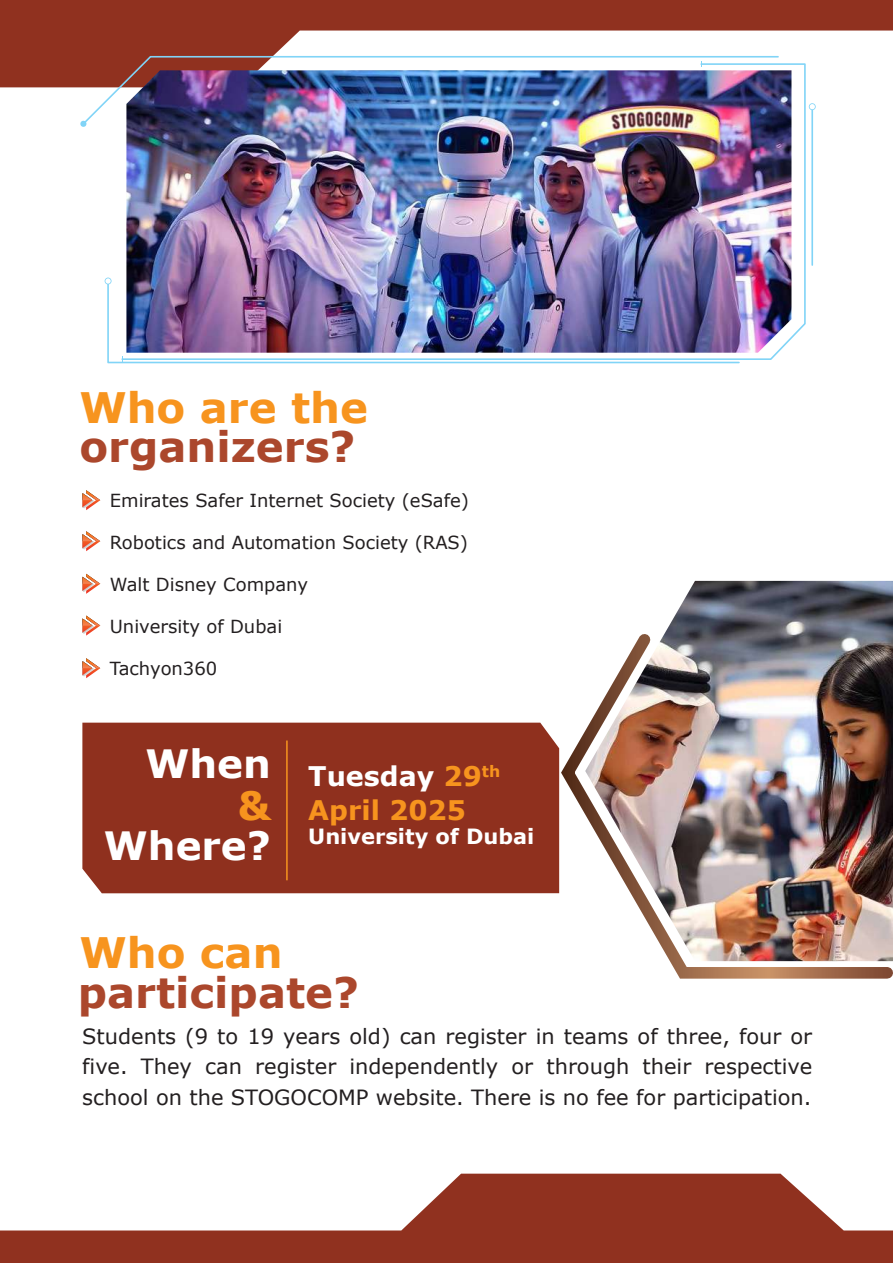
<style>
.page{position:relative;width:893px;height:1263px;background:#fff}
.page>*{position:absolute;margin:0;border:0;box-sizing:border-box;transform-origin:0 0}
.t1{font:700 42px "Verdana";color:#ab472c}
.t2{font:700 42px "Verdana";color:#f7941e}
.t3{font:700 39px "Verdana";color:#fff}
.t4{font:700 39px "Verdana";color:#f7941e}
.t5{font:700 27px/33.6px "Verdana";color:#f7941e}
.t6{font:21px/30.6px "Verdana";color:#231f20;text-align:justify}
.t7{font:700 21px "Verdana";color:#fff}
.t8{font:18px "Verdana";color:#231f20}
.s1{color:#fff}
</style>
<div class="page">
<svg style="left:0;top:1174px;width:893px;height:89px;fill:#90311f"></svg>
<svg style="left:0;top:0;width:893px;height:87px;fill:#90311f"></svg>
<svg style="left:554px;top:731px;width:339px;height:248px"></svg>
<img style="left:585px;top:581px;width:308px;height:380px">
<div style="left:82px;top:723px;width:477px;height:170px;background:#8f301e"></div>
<hr style="left:286px;top:740px;width:2px;height:140px;background:#f7941e">
<svg style="left:82px;top:490px;width:18px;height:20px"></svg>
<svg style="left:82px;top:531px;width:18px;height:20px"></svg>
<svg style="left:82px;top:574px;width:18px;height:20px"></svg>
<svg style="left:82px;top:615px;width:18px;height:21px"></svg>
<hr style="left:811px;top:107px;width:2px;height:158px;background:#81d4f7">
<svg style="left:809px;top:103px;width:7px;height:7px"></svg>
<svg style="left:81px;top:55px;width:699px;height:66px"></svg>
<svg style="left:80px;top:120px;width:7px;height:7px"></svg>
<svg style="left:106px;top:284px;width:634px;height:80px"></svg>
<svg style="left:105px;top:278px;width:7px;height:6px"></svg>
<svg style="left:121px;top:62px;width:685px;height:299px"></svg>
<img style="left:126px;top:70px;width:665px;height:283px">
<svg style="left:82px;top:658px;width:18px;height:20px"></svg>
<h1 class="t2" style="left:79px;top:378px;width:290px">Who are the</h1>
<h1 class="t1" style="left:79px;top:417px;width:278px">organizers?</h1>
<p class="t8" style="left:110px;top:488px;width:361px">Emirates Safer Internet Society (eSafe)</p>
<p class="t8" style="left:110px;top:530px;width:360px">Robotics and Automation Society (RAS)</p>
<p class="t8" style="left:110px;top:572px;width:200px">Walt Disney Company</p>
<p class="t8" style="left:110px;top:614px;width:174px">University of Dubai</p>
<p class="t8" style="left:110px;top:656px;width:109px">Tachyon360</p>
<h2 class="t3" style="left:145px;top:736px;width:127px">When</h2>
<h2 class="t4" style="left:237px;top:779px;width:35px">&amp;</h2>
<h2 class="t3" style="left:104px;top:818px;width:168px">Where?</h2>
<p class="t5" style="left:308px;top:759px;width:194px"><span class="s1">Tuesday</span> 29<sup>th<br></sup>April 2025</p>
<p class="t7" style="left:308px;top:822px;width:228px">University of Dubai</p>
<h1 class="t2" style="left:79px;top:923px;width:205px">Who can</h1>
<h1 class="t1" style="left:78px;top:962px;width:283px">participate?</h1>
<p class="t6" style="left:82px;top:1020px;width:732px">Students (9 to 19 years old) can register in teams of three, four or five. They can register independently or through their respective school on the STOGOCOMP website. There is no fee for participation.</p>
</div>
